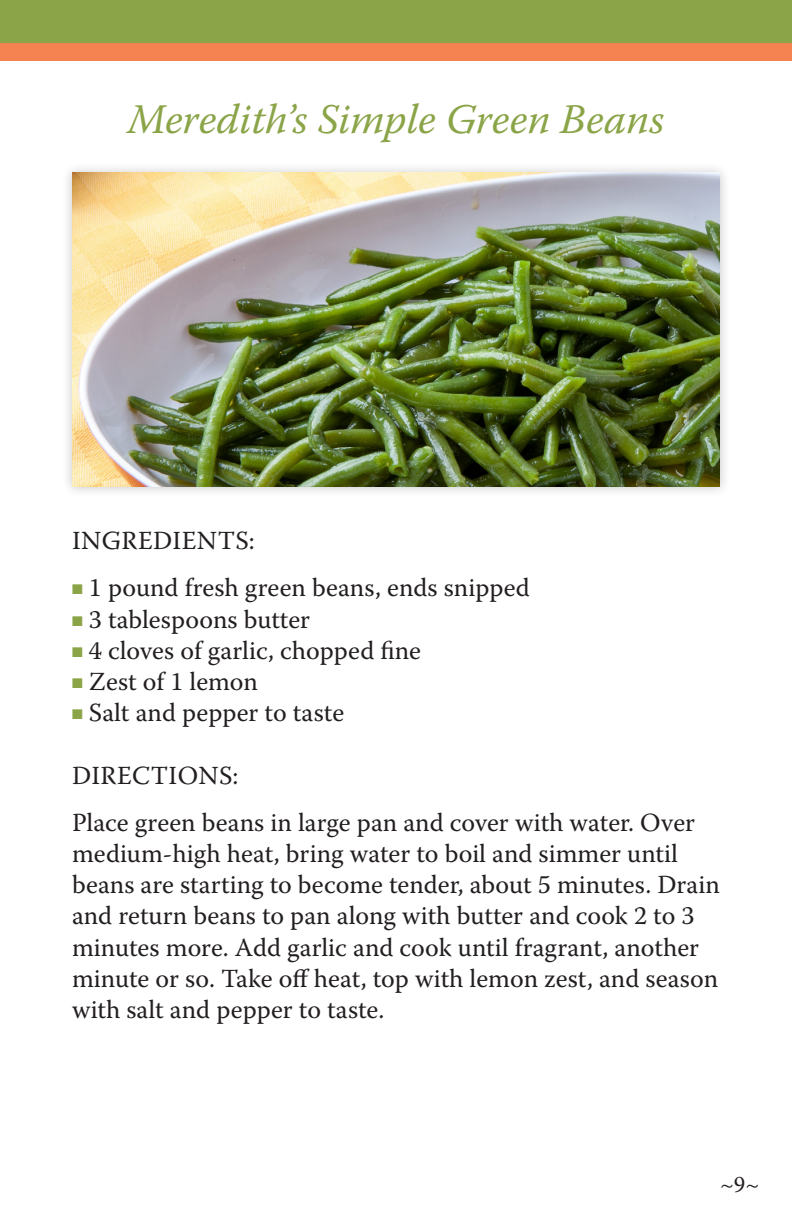
<style>
.page{position:relative;width:792px;height:1224px;background:#fff}
.page>*{position:absolute;margin:0;border:0;box-sizing:border-box;transform-origin:0 0}
.t1{font:italic 42px "Warnock Pro";color:#8aa447}
.t2{font:26px/31.2px "Warnock Pro";color:#231f20}
.t3{font:24px "Minion Pro";color:#231f20}
.s1{color:#8aa447}
</style>
<div class="page">
<div style="left:0;top:41px;width:792px;height:19px;background:#f58351"></div>
<div style="left:0;top:0;width:792px;height:42px;background:#8aa447"></div>
<div style="left:61px;top:162px;width:670px;height:336px;background:#231f20;opacity:.25"></div>
<img style="left:72px;top:173px;width:648px;height:314px">
<p class="t1" style="left:127px;top:94px;width:539px">Meredith’s Simple Green Beans</p>
<p class="t2" style="left:72px;top:525px;width:184px">INGREDIENTS:</p>
<p class="t2" style="left:72px;top:572px;width:459px"><span class="s1">■</span> 1 pound fresh green beans, ends snipped</p>
<p class="t2" style="left:72px;top:603px;width:240px"><span class="s1">■</span> 3 tablespoons butter</p>
<p class="t2" style="left:72px;top:634px;width:351px"><span class="s1">■</span> 4 cloves of garlic, chopped fine</p>
<p class="t2" style="left:72px;top:665px;width:188px"><span class="s1">■</span> Zest of 1 lemon</p>
<p class="t2" style="left:72px;top:697px;width:274px"><span class="s1">■</span> Salt and pepper to taste</p>
<p class="t2" style="left:72px;top:759px;width:168px">DIRECTIONS:</p>
<p class="t2" style="left:72px;top:806px;width:649px">Place green beans in large pan and cover with water. Over medium-high heat, bring water to boil and simmer until beans are starting to become tender, about 5 minutes. Drain and return beans to pan along with butter and cook 2 to 3 minutes more. Add garlic and cook until fragrant, another minute or so. Take off heat, top with lemon zest, and season with salt and pepper to taste.</p>
<p class="t3" style="left:720px;top:1169px;width:41px">~9~</p>
</div>
